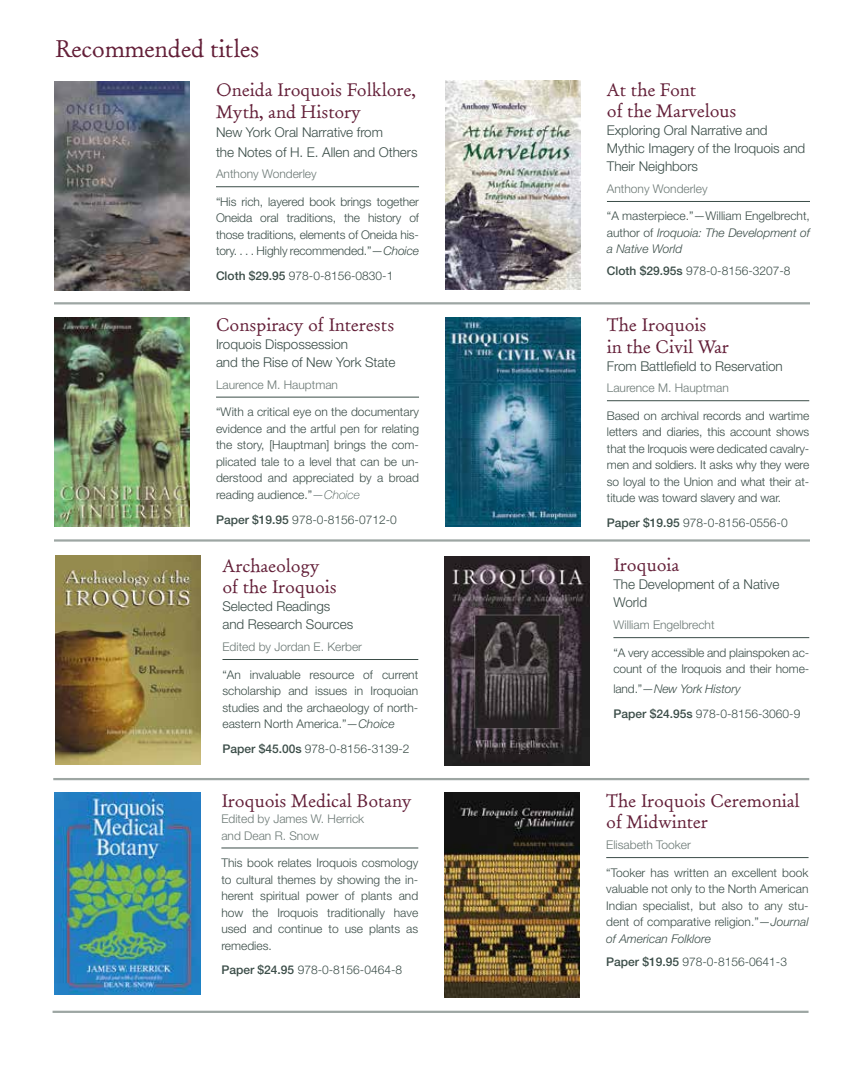
<style>
.page{position:relative;width:864px;height:1080px;background:#fff}
.page>*{position:absolute;margin:0;border:0;box-sizing:border-box;transform-origin:0 0}
.t1{font:24px "Old Claude LP Std";letter-spacing:-.01em;color:#631f38}
.t2{font:18px/21.6px "Old Claude LP Std";color:#631f38}
.t3{font:300 13.5px/18px "Helvetica Neue LT Std";letter-spacing:-.005em;color:#3b4d48}
.t4{font:300 12px/16.5px "Helvetica Neue LT Std";color:#3b4d48;text-align:justify}
.t5{font:300 12px/16.5px "Helvetica Neue LT Std";color:#6c7975}
.s1{font-style:italic}
.s2{font-weight:500}
.s3{font-weight:100;font-style:italic}
</style>
<div class="page">
<hr style="left:607px;top:201px;width:203px;height:1px;background:#3b4d48">
<hr style="left:216px;top:186px;width:203px;height:1px;background:#3b4d48">
<img style="left:55px;top:81px;width:135px;height:209px">
<hr style="left:54px;top:302px;width:756px;height:2px;background:#9da6a3">
<img style="left:446px;top:81px;width:134px;height:209px">
<hr style="left:607px;top:400px;width:202px;height:1px;background:#3b4d48">
<hr style="left:216px;top:397px;width:203px;height:1px;background:#3b4d48">
<img style="left:55px;top:317px;width:135px;height:209px">
<hr style="left:54px;top:539px;width:756px;height:3px;background:#9da6a3">
<img style="left:446px;top:317px;width:134px;height:209px">
<hr style="left:613px;top:637px;width:196px;height:1px;background:#3b4d48">
<hr style="left:222px;top:659px;width:196px;height:1px;background:#3b4d48">
<hr style="left:53px;top:778px;width:756px;height:2px;background:#9da6a3">
<img style="left:445px;top:556px;width:145px;height:209px">
<hr style="left:606px;top:857px;width:203px;height:1px;background:#3b4d48">
<hr style="left:221px;top:848px;width:197px;height:1px;background:#3b4d48">
<img style="left:54px;top:793px;width:147px;height:202px">
<hr style="left:53px;top:1011px;width:756px;height:2px;background:#9da6a3">
<img style="left:445px;top:793px;width:135px;height:205px">
<img style="left:55px;top:555px;width:146px;height:210px">
<h1 class="t1" style="left:55px;top:34px;width:206px">Recommended titles</h1>
<h2 class="t2" style="left:216px;top:79px;width:202px">Oneida Iroquois Folklore,<br>Myth, and History</h2>
<p class="t3" style="left:216px;top:122px;width:203px;line-height:19.5px">New York Oral Narrative from<br>the Notes of H. E. Allen and Others</p>
<p class="t5" style="left:216px;top:166px;width:102px">Anthony Wonderley</p>
<p class="t4" style="left:216px;top:193px;width:205px">“His rich, layered book brings together Oneida oral traditions, the history of those traditions, elements of Oneida his&shy;tory. . . . Highly recommended.”<span class="s1">—Choice</span></p>
<p class="t4" style="left:216px;top:267px;width:179px"><span class="s2">Cloth $29.95</span> 978-0-8156-0830-1</p>
<h2 class="t2" style="left:216px;top:314px;width:180px">Conspiracy of Interests</h2>
<p class="t3" style="left:216px;top:335px;width:181px">Iroquois Dispossession<br>and the Rise of New York State</p>
<p class="t5" style="left:216px;top:376px;width:124px">Laurence M. Hauptman</p>
<p class="t4" style="left:216px;top:403px;width:205px">“With a critical eye on the documentary evidence and the artful pen for relating the story, [Hauptman] brings the com&shy;plicated tale to a level that can be un&shy;derstood and appreciated by a broad reading audience.”<span class="s3">—Choice</span></p>
<p class="t4" style="left:216px;top:511px;width:182px"><span class="s2">Paper $19.95</span> 978-0-8156-0712-0</p>
<h2 class="t2" style="left:222px;top:555px;width:116px">Archaeology of the Iroquois</h2>
<p class="t3" style="left:222px;top:597px;width:132px">Selected Readings and Research Sources</p>
<p class="t5" style="left:222px;top:638px;width:141px">Edited by Jordan E. Kerber</p>
<p class="t4" style="left:222px;top:666px;width:197px">“An invaluable resource of current scholarship and issues in Iroquoian studies and the archaeology of north&shy;eastern North America.”<span class="s1">—Choice</span></p>
<p class="t4" style="left:222px;top:740px;width:188px"><span class="s2">Paper $45.00s</span> 978-0-8156-3139-2</p>
<h2 class="t2" style="left:221px;top:790px;width:191px">Iroquois Medical Botany</h2>
<p class="t5" style="left:221px;top:810px;width:144px">Edited by James W. Herrick and Dean R. Snow</p>
<p class="t4" style="left:221px;top:854px;width:198px">This book relates Iroquois cosmology to cultural themes by showing the in&shy;herent spiritual power of plants and how the Iroquois traditionally have used and continue to use plants as remedies.</p>
<p class="t4" style="left:221px;top:962px;width:182px"><span class="s2">Paper $24.95</span> 978-0-8156-0464-8</p>
<h2 class="t2" style="left:607px;top:79px;width:131px">At the Font<br>of the Marvelous</h2>
<p class="t3" style="left:607px;top:121px;width:200px">Exploring Oral Narrative and<br>Mythic Imagery of the Iroquois and<br>Their Neighbors</p>
<p class="t5" style="left:607px;top:180px;width:102px">Anthony Wonderley</p>
<p class="t4" style="left:607px;top:208px;width:205px">“A masterpiece.”—William Engelbrecht, author of <span class="s1">Iroquoia: The Development of a Native World</span></p>
<p class="t4" style="left:607px;top:263px;width:185px"><span class="s2">Cloth $29.95s</span> 978-0-8156-3207-8</p>
<h2 class="t2" style="left:607px;top:314px;width:123px">The Iroquois<br>in the Civil War</h2>
<p class="t3" style="left:607px;top:356px;width:177px">From Battlefield to Reservation</p>
<p class="t5" style="left:607px;top:380px;width:124px">Laurence M. Hauptman</p>
<p class="t4" style="left:607px;top:407px;width:204px">Based on archival records and wartime letters and diaries, this account shows that the Iroquois were dedicated cavalry&shy;men and soldiers. It asks why they were so loyal to the Union and what their at&shy;titude was toward slavery and war.</p>
<p class="t4" style="left:607px;top:514px;width:182px"><span class="s2">Paper $19.95</span> 978-0-8156-0556-0</p>
<h2 class="t2" style="left:613px;top:555px;width:67px">Iroquoia</h2>
<p class="t3" style="left:613px;top:575px;width:168px">The Development of a Native<br>World</p>
<p class="t5" style="left:613px;top:617px;width:103px">William Engelbrecht</p>
<p class="t4" style="left:613px;top:644px;width:197px">“A very accessible and plainspoken ac&shy;count of the Iroquois and their home-</p>
<p class="t4" style="left:613px;top:676px;width:188px;line-height:24.9px">land.”<span class="s1">—New York History<br></span><span class="s2">Paper $24.95s</span> 978-0-8156-3060-9</p>
<h2 class="t2" style="left:606px;top:790px;width:195px">The Iroquois Ceremonial of Midwinter</h2>
<p class="t5" style="left:606px;top:837px;width:86px">Elisabeth Tooker</p>
<p class="t4" style="left:606px;top:864px;width:204px">“Tooker has written an excellent book valuable not only to the North American Indian specialist, but also to any stu&shy;dent of comparative religion.”<span class="s1">—Journal of American Folklore</span></p>
<p class="t4" style="left:606px;top:953px;width:182px"><span class="s2">Paper $19.95</span> 978-0-8156-0641-3</p>
</div>
